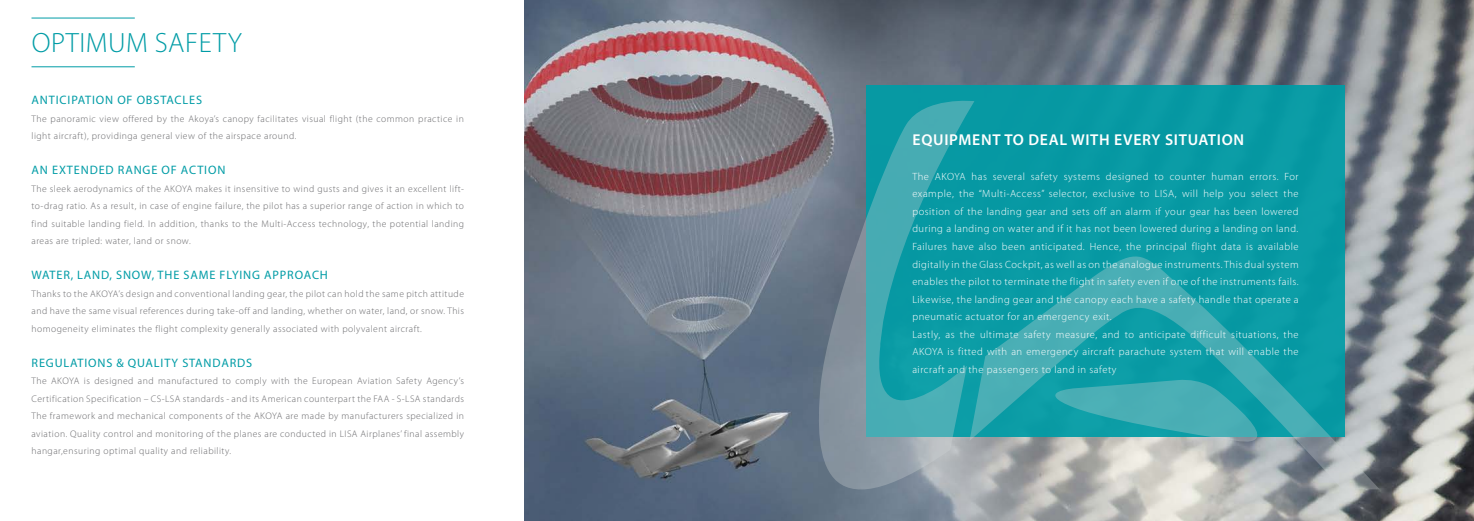
<style>
.page{position:relative;width:1474px;height:521px;background:#fff}
.page>*{position:absolute;margin:0;border:0;box-sizing:border-box;transform-origin:0 0}
.t1{font:300 28px "Myriad Pro";letter-spacing:.02em;color:#009ca6}
.t2{font:600 15.75px "Myriad Pro";letter-spacing:.045em;color:#fff}
.t3{font:12.25px "Myriad Pro";letter-spacing:.07em;color:#009ca6}
.t4{font:300 10.5px/17.5px "Myriad Pro";letter-spacing:.05em;color:#fff}
.t5{font:300 9.62px/17.5px "Myriad Pro";letter-spacing:.05em;color:#69696c;text-align:justify}
</style>
<div class="page">
<hr style="left:32px;top:18px;width:103px;height:1px;background:#009ca6">
<hr style="left:32px;top:66px;width:103px;height:1px;background:#009ca6">
<img style="left:525px;top:0;width:948px;height:521px">
<div style="left:866px;top:85px;width:478px;height:351px;background:#0799a3"></div>
<svg style="left:819px;top:101px;width:155px;height:388px"></svg>
<svg style="left:969px;top:236px;width:410px;height:253px"></svg>
<svg style="left:1031px;top:378px;width:261px;height:74px"></svg>
<h1 class="t1" style="left:32px;top:27px;width:211px">OPTIMUM SAFETY</h1>
<p class="t3" style="left:32px;top:92px;width:172px">ANTICIPATION OF OBSTACLES</p>
<p class="t5" style="left:32px;top:110px;width:434px">The panoramic view offered by the Akoya’s canopy facilitates visual flight (the common practice in light aircraft), providinga general view of the airspace around.</p>
<p class="t3" style="left:32px;top:162px;width:195px">AN EXTENDED RANGE OF ACTION</p>
<p class="t5" style="left:32px;top:180px;width:434px">The sleek aerodynamics of the AKOYA makes it insensitive to wind gusts and gives it an excellent lift&shy;to-drag ratio. As a result, in case of engine failure, the pilot has a superior range of action in which to find suitable landing field. In addition, thanks to the Multi-Access technology, the potential landing areas are tripled: water, land or snow.</p>
<p class="t3" style="left:32px;top:267px;width:298px">WATER, LAND, SNOW, THE SAME FLYING APPROACH</p>
<p class="t5" style="left:32px;top:285px;width:434px">Thanks to the AKOYA’s design and conventional landing gear, the pilot can hold the same pitch attitude and have the same visual references during take-off and landing, whether on water, land, or snow. This homogeneity eliminates the flight complexity generally associated with polyvalent aircraft.</p>
<p class="t3" style="left:32px;top:355px;width:222px">REGULATIONS &amp; QUALITY STANDARDS</p>
<p class="t5" style="left:32px;top:372px;width:434px">The AKOYA is designed and manufactured to comply with the European Aviation Safety Agency’s Certification Specification – CS-LSA standards - and its American counterpart the FAA - S-LSA standards The framework and mechanical components of the AKOYA are made by manufacturers specialized in aviation. Quality control and monitoring of the planes are conducted in LISA Airplanes’ final assembly hangar,ensuring optimal quality and reliability.</p>
<h2 class="t2" style="left:912px;top:130px;width:333px">EQUIPMENT TO DEAL WITH EVERY SITUATION</h2>
<p class="t4" style="left:912px;top:168px;width:388px">The AKOYA has several safety systems designed to counter human errors. For example, the “Multi-Access” selector, exclusive to LISA, will help you select the position of the landing gear and sets off an alarm if your gear has been lowered during a landing on water and if it has not been lowered during a landing on land.<br>Failures have also been anticipated. Hence, the principal flight data is available digitally in the Glass Cockpit, as well as on the analogue instruments. This dual system enables the pilot to terminate the flight in safety even if one of the instruments fails.<br>Likewise, the landing gear and the canopy each have a safety handle that operate a pneumatic actuator for an emergency exit.<br>Lastly, as the ultimate safety measure, and to anticipate difficult situations, the AKOYA is fitted with an emergency aircraft parachute system that will enable the aircraft and the passengers to land in safety</p>
</div>
